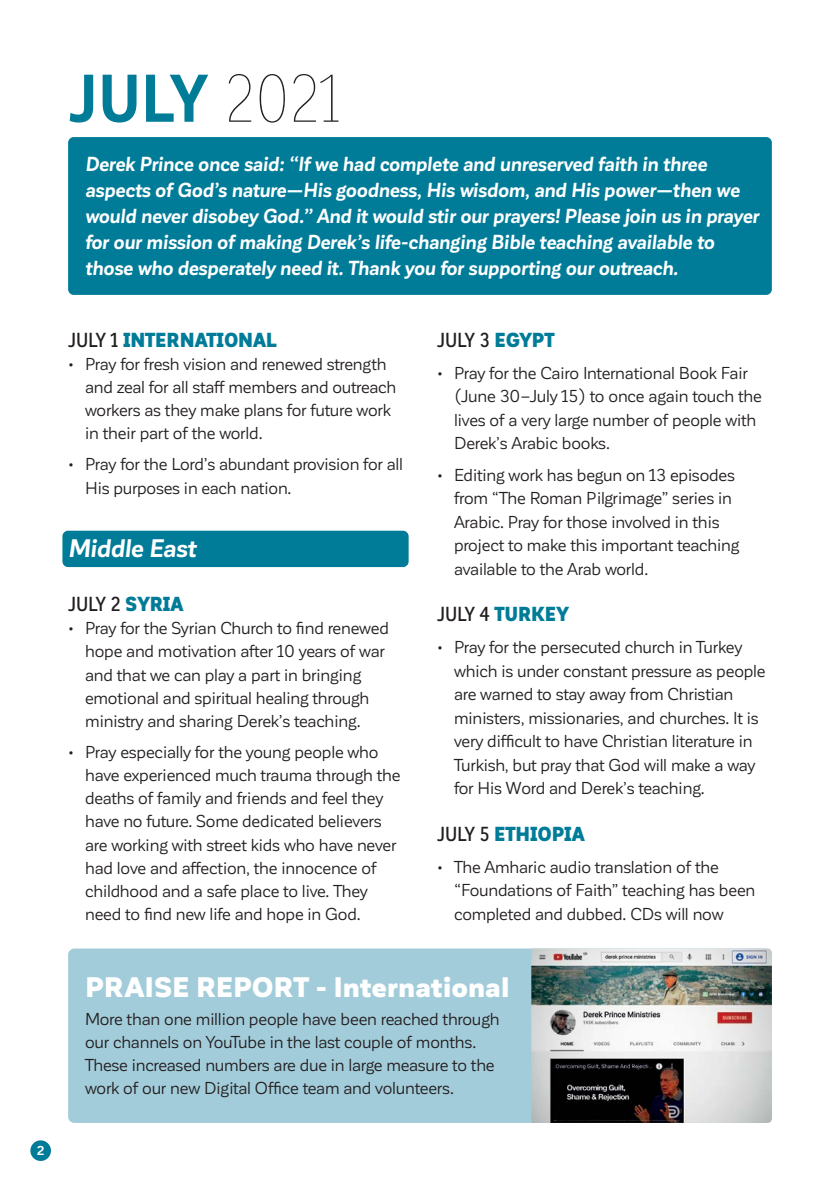
<style>
.page{position:relative;width:840px;height:1191px;background:#fff}
.page>*{position:absolute;margin:0;border:0;box-sizing:border-box;transform-origin:0 0}
.t1{font:700 66.2px "Corporative Sans Alt Cnd";color:#007c98}
.t2{font:900 27.8px "Corporative Sans";color:#fff}
.t3{font:italic 700 25px "Corporative Sans";letter-spacing:-.01em;color:#fff}
.t4{font:italic 700 20px/26px "Corporative Sans";letter-spacing:-.01em;color:#fff}
.t5{font:900 20px "Corporative Sans Alt Cnd";letter-spacing:-.01em;color:#007c98}
.t6{font:500 20px "Corporative Sans Alt Cnd";color:#231f20}
.t7{font:17px/23px "Corporative Sans";letter-spacing:-.01em;color:#231f20}
.t8{font:700 12.8px "Corporative Sans";color:#fff}
.s1{font-family:"Corporative Sans Alt Cnd Hair";font-weight:400;color:#231f20}
.s2{font-weight:500;color:#231f20}
.s3{font-weight:900;color:#007c98}
</style>
<div class="page">
<div style="left:30px;top:1140px;width:21px;height:21px;background:#007c98;border-radius:50%"></div>
<div style="left:68px;top:137px;width:703px;height:158px;background:#007c98;border-radius:6px"></div>
<div style="left:62px;top:531px;width:346px;height:36px;background:#007c98;border-radius:6px"></div>
<div style="left:68px;top:948px;width:703px;height:175px;background:#a3ccda;border-radius:6px"></div>
<img style="left:531px;top:948px;width:240px;height:175px">
<p class="t8" style="left:37px;top:1143px;width:9px">2</p>
<h1 class="t1" style="left:69px;top:62px;width:273px">JULY <span class="s1">2021</span></h1>
<p class="t4" style="left:85px;top:152px;width:675px">Derek Prince once said: “If we had complete and unreserved faith in three aspects of God’s nature—His goodness, His wisdom, and His power—then we would never disobey God.” And it would stir our prayers! Please join us in prayer for our mission of making Derek’s life-changing Bible teaching available to those who desperately need it. Thank you for supporting our outreach.</p>
<p class="t5" style="left:68px;top:328px;width:210px"><span class="s2">JULY 1</span> INTERNATIONAL</p>
<p class="t7" style="left:85px;top:352px;width:312px;text-indent:-17px">• Pray for fresh vision and renewed strength and zeal for all staff members and outreach workers as they make plans for future work in their part of the world.</p>
<p class="t7" style="left:85px;top:453px;width:319px;text-indent:-17px">• Pray for the Lord’s abundant provision for all<br>His purposes in each nation.</p>
<h3 class="t3" style="left:68px;top:534px;width:129px">Middle East</h3>
<p class="t6" style="left:68px;top:593px;width:117px">JULY 2 <span class="s3">SYRIA</span></p>
<p class="t7" style="left:85px;top:617px;width:305px;text-indent:-17px">• Pray for the Syrian Church to find renewed hope and motivation after 10 years of war and that we can play a part in bringing emotional and spiritual healing through ministry and sharing Derek’s teaching.</p>
<p class="t7" style="left:85px;top:741px;width:316px;text-indent:-17px">• Pray especially for the young people who have experienced much trauma through the deaths of family and friends and feel they have no future. Some dedicated believers are working with street kids who have never had love and affection, the innocence of childhood and a safe place to live. They need to find new life and hope in God.</p>
<p class="t6" style="left:437px;top:329px;width:119px">JULY 3 <span class="s3">EGYPT</span></p>
<p class="t7" style="left:454px;top:361px;width:309px;text-indent:-17px">• Pray for the Cairo International Book Fair (June 30–July 15) to once again touch the lives of a very large number of people with Derek’s Arabic books.</p>
<p class="t7" style="left:454px;top:463px;width:287px;text-indent:-17px">• Editing work has begun on 13 episodes from “The Roman Pilgrimage” series in Arabic. Pray for those involved in this project to make this important teaching available to the Arab world.</p>
<p class="t5" style="left:437px;top:603px;width:134px"><span class="s2">JULY 4</span> TURKEY</p>
<p class="t7" style="left:454px;top:636px;width:313px;text-indent:-17px">• Pray for the persecuted church in Turkey which is under constant pressure as people are warned to stay away from Christian ministers, missionaries, and churches. It is very difficult to have Christian literature in Turkish, but pray that God will make a way for His Word and Derek’s teaching.</p>
<p class="t5" style="left:437px;top:822px;width:149px"><span class="s2">JULY 5</span> ETHIOPIA</p>
<p class="t7" style="left:454px;top:855px;width:302px;text-indent:-17px">• The Amharic audio translation of the “Foundations of Faith” teaching has been completed and dubbed. CDs will now</p>
<h2 class="t2" style="left:85px;top:971px;width:425px">PRAISE REPORT - International</h2>
<p class="t7" style="left:85px;top:1008px;width:415px">More than one million people have been reached through our channels on YouTube in the last couple of months.<br>These increased numbers are due in large measure to the work of our new Digital Office team and volunteers.</p>
</div>
